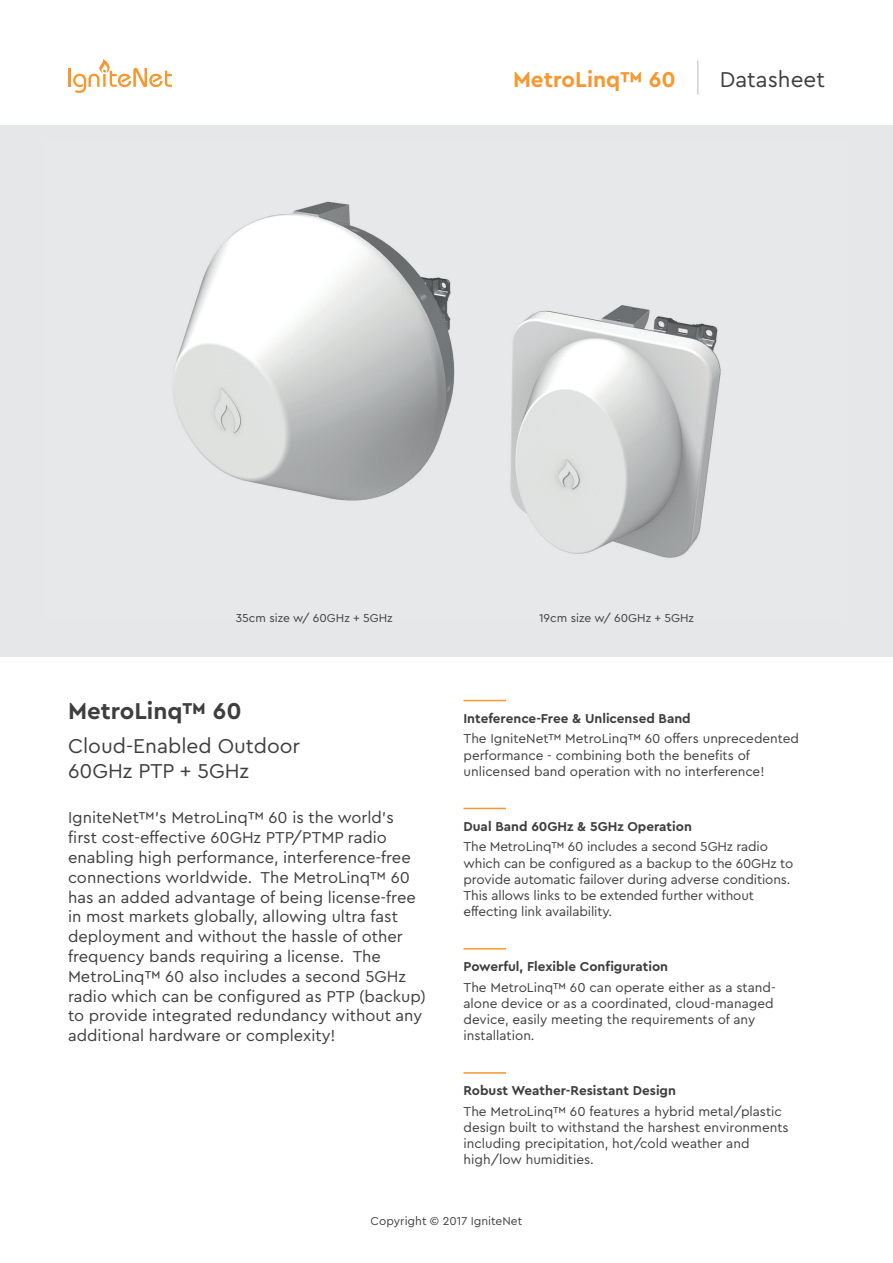
<style>
.page{position:relative;width:893px;height:1263px;background:#fff}
.page>*{position:absolute;margin:0;border:0;box-sizing:border-box;transform-origin:0 0}
.t1{font:700 24px "Cera PRO";color:#3e3e3f}
.t2{font:700 22.5px "Cera PRO";color:#f7972d}
.t3{font:22.5px "Cera PRO";color:#3e3e3f}
.t4{font:21px/25.2px "Cera PRO";color:#3e3e3f}
.Body{font:16.5px/19.8px "Cera PRO";color:#3e3e3f}
.Body-2{font:13.5px/16.2px "Cera PRO";color:#3e3e3f}
.Body-3{font:700 13.5px "Cera PRO";color:#3e3e3f}
.Body-4{font:12px "Cera PRO";color:#3e3e3f}
.t5{font:12px "Cera PRO";color:#414243}
</style>
<div class="page">
<div style="left:0;top:126px;width:893px;height:531px;background:#e6e7e9"></div>
<img style="left:172px;top:201px;width:549px;height:357px">
<hr style="left:463px;top:1072px;width:43px;height:2px;background:#f7972d">
<hr style="left:463px;top:948px;width:43px;height:1px;background:#f7972d">
<hr style="left:463px;top:808px;width:43px;height:1px;background:#f7972d">
<hr style="left:463px;top:700px;width:43px;height:1px;background:#f7972d">
<hr style="left:68px;top:68px;width:3px;height:19px;background:#f7972d">
<svg style="left:73px;top:59px;width:99px;height:34px"></svg>
<hr style="left:697px;top:60px;width:1px;height:34px;background:#d1d2d4">
<p class="t2" style="left:513px;top:64px;width:164px">MetroLinq™ 60</p>
<p class="t3" style="left:720px;top:64px;width:107px">Datasheet</p>
<p class="Body-4" style="left:236px;top:610px;width:158px">35cm size w/ 60GHz + 5GHz</p>
<p class="Body-4" style="left:539px;top:610px;width:156px">19cm size w/ 60GHz + 5GHz</p>
<p class="t1" style="left:68px;top:695px;width:175px">MetroLinq™ 60</p>
<p class="t4" style="left:68px;top:732px;width:234px">Cloud-Enabled Outdoor<br>60GHz PTP + 5GHz</p>
<p class="Body" style="left:68px;top:807px;width:359px">IgniteNet™’s MetroLinq™ 60 is the world’s first cost-effective 60GHz PTP/PTMP radio enabling high performance, interference-free connections worldwide. The MetroLinq™ 60 has an added advantage of being license-free in most markets globally, allowing ultra fast deployment and without the hassle of other frequency bands requiring a license. The MetroLinq™ 60 also includes a second 5GHz radio which can be configured as PTP (backup) to provide integrated redundancy without any additional hardware or complexity!</p>
<p class="Body-3" style="left:463px;top:709px;width:229px">Inteference-Free &amp; Unlicensed Band</p>
<p class="Body-2" style="left:463px;top:730px;width:337px">The IgniteNet™ MetroLinq™ 60 offers unprecedented performance - combining both the benefits of unlicensed band operation with no interference!</p>
<p class="Body-3" style="left:463px;top:817px;width:230px">Dual Band 60GHz &amp; 5GHz Operation</p>
<p class="Body-2" style="left:463px;top:838px;width:331px">The MetroLinq™ 60 includes a second 5GHz radio which can be configured as a backup to the 60GHz to provide automatic failover during adverse conditions.<br>This allows links to be extended further without effecting link availability.</p>
<p class="Body-3" style="left:463px;top:958px;width:206px">Powerful, Flexible Configuration</p>
<p class="Body-2" style="left:463px;top:978px;width:314px">The MetroLinq™ 60 can operate either as a stand&shy;alone device or as a coordinated, cloud-managed device, easily meeting the requirements of any installation.</p>
<p class="Body-3" style="left:463px;top:1082px;width:214px">Robust Weather-Resistant Design</p>
<p class="Body-2" style="left:463px;top:1102px;width:327px">The MetroLinq™ 60 features a hybrid metal/plastic design built to withstand the harshest environments including precipitation, hot/cold weather and high/low humidities.</p>
<p class="t5" style="left:371px;top:1213px;width:153px">Copyright © 2017 IgniteNet</p>
</div>
